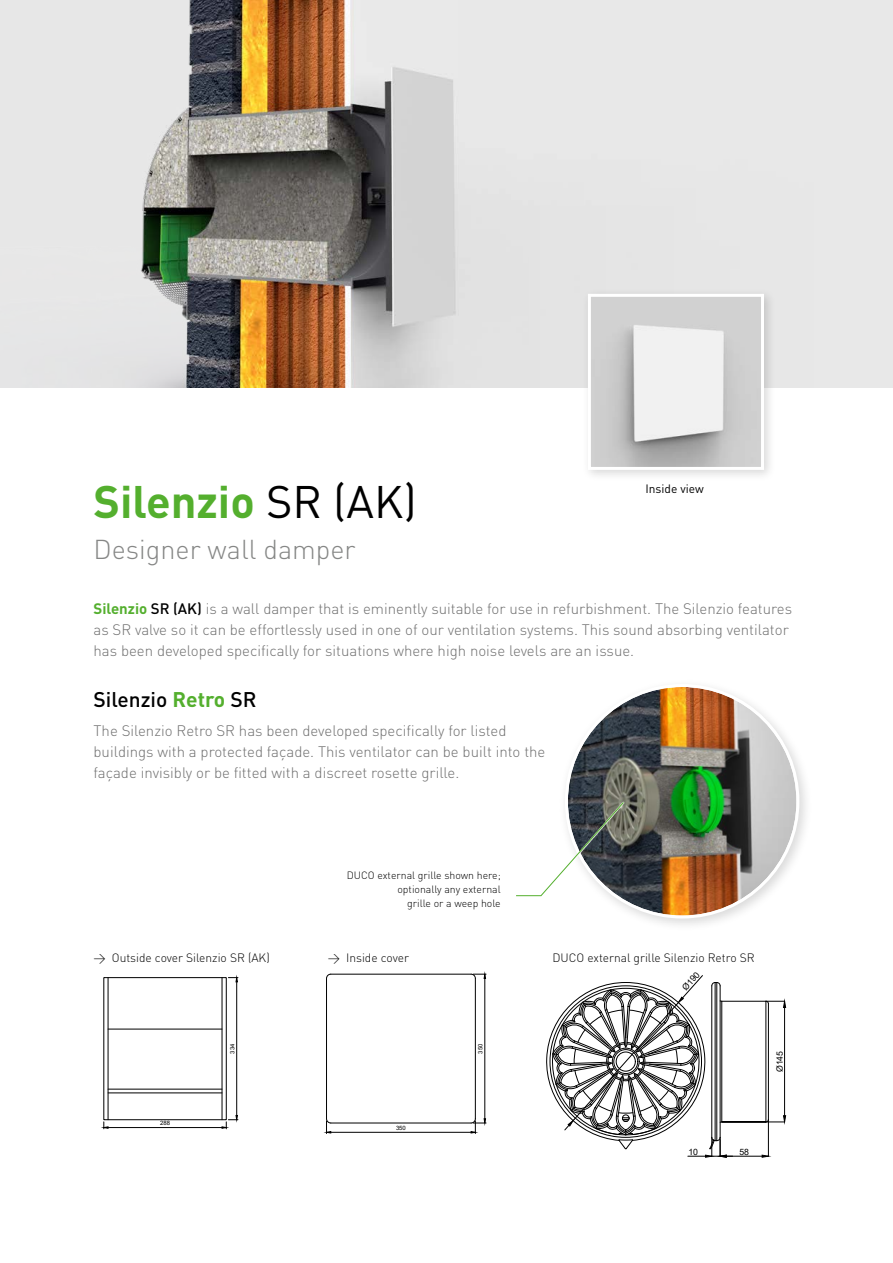
<style>
.page{position:relative;width:893px;height:1263px;background:#fff}
.page>*{position:absolute;margin:0;border:0;box-sizing:border-box;transform-origin:0 0}
.t1{font:700 45px "DINOT";color:#54af2e}
.t2{font:300 27px "DINOT";color:#868786}
.t3{font:500 21px "DINOT";color:#000}
.t4{font:300 15px/21px "DINOT";color:#6e6e6e}
.t5{font:300 12px "DINOT";color:#000}
.t6{font:12px "DINOT";color:#000}
.t7{font:10.95px "Times New Roman";color:#000}
.t8{font:300 10.5px/13.6px "DINOT";color:#000;text-align:right}
.t9{font:8.7px "Arial";color:#000}
.t10{font:6px "Arial";color:#000}
.s1{font-weight:400;color:#000}
.s2{font-weight:700;color:#54af2e}
.s3{font-weight:500;color:#000}
</style>
<div class="page">
<div style="left:0;top:0;width:893px;height:387px;background:#e8e8e8"></div>
<img style="left:139px;top:0;width:320px;height:387px">
<div style="left:558px;top:677px;width:255px;height:255px;background:#000;opacity:.15"></div>
<img style="left:568px;top:687px;width:228px;height:228px;border-radius:114px">
<svg style="left:516px;top:801px;width:108px;height:95px"></svg>
<div style="left:582px;top:287px;width:194px;height:195px;background:#000;opacity:.15"></div>
<svg style="left:586px;top:292px;width:179px;height:179px"></svg>
<svg style="left:101px;top:975px;width:138px;height:155px"></svg>
<svg style="left:323px;top:971px;width:164px;height:163px"></svg>
<svg style="left:733px;top:998px;width:54px;height:160px"></svg>
<hr style="left:722px;top:1122px;width:44px;height:1px;background:#000">
<hr style="left:766px;top:1001px;width:1px;height:121px;background:#000">
<hr style="left:768px;top:1004px;width:1px;height:115px;background:#000">
<hr style="left:722px;top:1001px;width:44px;height:1px;background:#000">
<hr style="left:784px;top:1007px;width:1px;height:109px;background:#000">
<svg style="left:765px;top:999px;width:21px;height:9px"></svg>
<svg style="left:765px;top:1115px;width:21px;height:9px"></svg>
<hr style="left:768px;top:1119px;width:1px;height:37px;background:#000">
<hr style="left:726px;top:1156px;width:36px;height:1px;background:#000">
<svg style="left:762px;top:1155px;width:9px;height:3px"></svg>
<svg style="left:546px;top:975px;width:187px;height:183px"></svg>
<h1 class="t1" style="left:94px;top:471px;width:325px">Silenzio <span class="s1">SR (AK)</span></h1>
<h2 class="t2" style="left:94px;top:531px;width:264px">Designer wall damper</h2>
<p class="t4" style="left:94px;top:597px;width:700px"><span class="s2">Silenzio</span> <span class="s3">SR (AK)</span> is a wall damper that is eminently suitable for use in refurbishment. The Silenzio features as SR valve so it can be effortlessly used in one of our ventilation systems. This sound absorbing ventilator has been developed specifically for situations where high noise levels are an issue.</p>
<h3 class="t3" style="left:94px;top:685px;width:165px">Silenzio <span class="s2">Retro</span> SR</h3>
<p class="t4" style="left:94px;top:720px;width:453px">The Silenzio Retro SR has been developed specifically for listed buildings with a protected façade. This ventilator can be built into the façade invisibly or be fitted with a discreet rosette grille.</p>
<p class="t6" style="left:645px;top:480px;width:60px">Inside view</p>
<p class="t8" style="left:347px;top:868px;width:155px">DUCO external grille shown here; optionally any external<br>grille or a weep hole</p>
<p class="t5" style="left:94px;top:950px;width:178px">→ Outside cover Silenzio SR (AK)</p>
<p class="t7" style="left:257px;top:950px;width:9px">B</p>
<p class="t5" style="left:328px;top:950px;width:83px">→ Inside cover</p>
<p class="t5" style="left:552px;top:950px;width:204px">DUCO external grille Silenzio Retro SR</p>
<p class="t9" style="left:679px;top:985px;width:23px;rotate:-48deg">Ø190</p>
<p class="t10" style="left:228px;top:1053px;width:11px;rotate:-90deg">334</p>
<p class="t10" style="left:477px;top:1053px;width:11px;rotate:-90deg">350</p>
<p class="t9" style="left:774px;top:1072px;width:23px;rotate:-90deg">Ø145</p>
<p class="t10" style="left:160px;top:1119px;width:11px">288</p>
<p class="t10" style="left:396px;top:1124px;width:11px">350</p>
<p class="t9" style="left:688px;top:1145px;width:11px">10</p>
<p class="t9" style="left:739px;top:1145px;width:11px">58</p>
</div>
